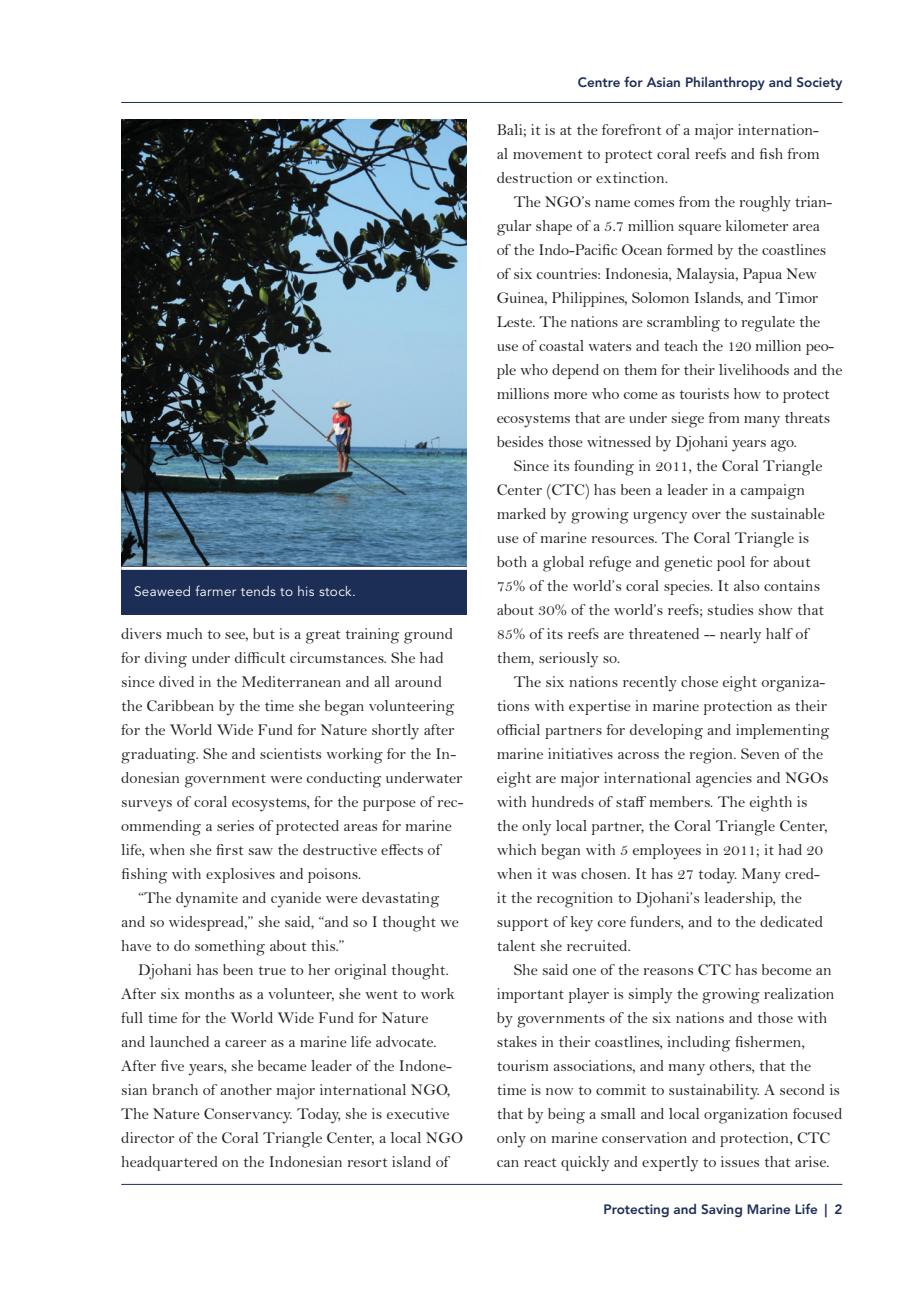
<style>
.page{position:relative;width:919px;height:1289px;background:#fff}
.page>*{position:absolute;margin:0;border:0;box-sizing:border-box;transform-origin:0 0}
.t1{font:16.5px/24px "Bell MT Std";color:#231f20}
.t2{font:800 13.5px "Avenir LT Std";color:#1c2d56}
.t3{font:13.5px "Avenir LT Std";letter-spacing:.025em;color:#fff}
</style>
<div class="page">
<hr style="left:121px;top:102px;width:721px;height:1px;background:#1c2d56">
<hr style="left:121px;top:1183px;width:721px;height:1px;background:#1c2d56">
<img style="left:121px;top:119px;width:346px;height:448px">
<div style="left:121px;top:567px;width:346px;height:48px;background:#1c2d56"></div>
<hr style="left:121px;top:567px;width:346px;height:3px;background:#fff">
<p class="t3" style="left:134px;top:585px;width:223px">Seaweed farmer tends to his stock.</p>
<p class="t1" style="left:121px;top:623px;width:343px">divers much to see, but is a great training ground for diving under difficult circumstances. She had since dived in the Mediterranean and all around the Caribbean by the time she began volunteering for the World Wide Fund for Nature shortly after graduating. She and scientists working for the In&shy;donesian government were conducting underwater surveys of coral ecosystems, for the purpose of rec&shy;ommending a series of protected areas for marine life, when she first saw the destructive effects of fishing with explosives and poisons.</p>
<p class="t1" style="left:121px;top:887px;width:339px;text-indent:17px">“The dynamite and cyanide were devastating and so widespread,” she said, “and so I thought we have to do something about this.”</p>
<p class="t1" style="left:121px;top:959px;width:343px;text-indent:17px">Djohani has been true to her original thought.<br>After six months as a volunteer, she went to work full time for the World Wide Fund for Nature<br>and launched a career as a marine life advocate.<br>After five years, she became leader of the Indone&shy;sian branch of another major international NGO, The Nature Conservancy. Today, she is executive director of the Coral Triangle Center, a local NGO headquartered on the Indonesian resort island of</p>
<p class="t2" style="left:577px;top:76px;width:266px">Centre for Asian Philanthropy and Society</p>
<p class="t1" style="left:496px;top:119px;width:324px;text-align:justify">Bali; it is at the forefront of a major internation&shy;al movement to protect coral reefs and fish from destruction or extinction.</p>
<p class="t1" style="left:496px;top:191px;width:347px;text-indent:17px">The NGO’s name comes from the roughly trian&shy;gular shape of a 5.7 million square kilometer area<br>of the Indo-Pacific Ocean formed by the coastlines of six countries: Indonesia, Malaysia, Papua New Guinea, Philippines, Solomon Islands, and Timor Leste. The nations are scrambling to regulate the use of coastal waters and teach the 120 million peo&shy;ple who depend on them for their livelihoods and the millions more who come as tourists how to protect ecosystems that are under siege from many threats besides those witnessed by Djohani years ago.</p>
<p class="t1" style="left:496px;top:455px;width:329px;text-indent:17px">Since its founding in 2011, the Coral Triangle Center (CTC) has been a leader in a campaign marked by growing urgency over the sustainable use of marine resources. The Coral Triangle is both a global refuge and genetic pool for about 75% of the world’s coral species. It also contains about 30% of the world’s reefs; studies show that 85% of its reefs are threatened -- nearly half of them, seriously so.</p>
<p class="t1" style="left:496px;top:671px;width:334px;text-indent:17px">The six nations recently chose eight organiza&shy;tions with expertise in marine protection as their official partners for developing and implementing marine initiatives across the region. Seven of the eight are major international agencies and NGOs with hundreds of staff members. The eighth is the only local partner, the Coral Triangle Center, which began with 5 employees in 2011; it had 20 when it was chosen. It has 27 today. Many cred&shy;it the recognition to Djohani’s leadership, the support of key core funders, and to the dedicated talent she recruited.</p>
<p class="t1" style="left:496px;top:959px;width:347px;text-indent:17px">She said one of the reasons CTC has become an important player is simply the growing realization by governments of the six nations and those with stakes in their coastlines, including fishermen, tourism associations, and many others, that the time is now to commit to sustainability. A second is that by being a small and local organization focused only on marine conservation and protection, CTC can react quickly and expertly to issues that arise.</p>
<p class="t2" style="left:603px;top:1203px;width:240px">Protecting and Saving Marine Life | 2</p>
</div>
